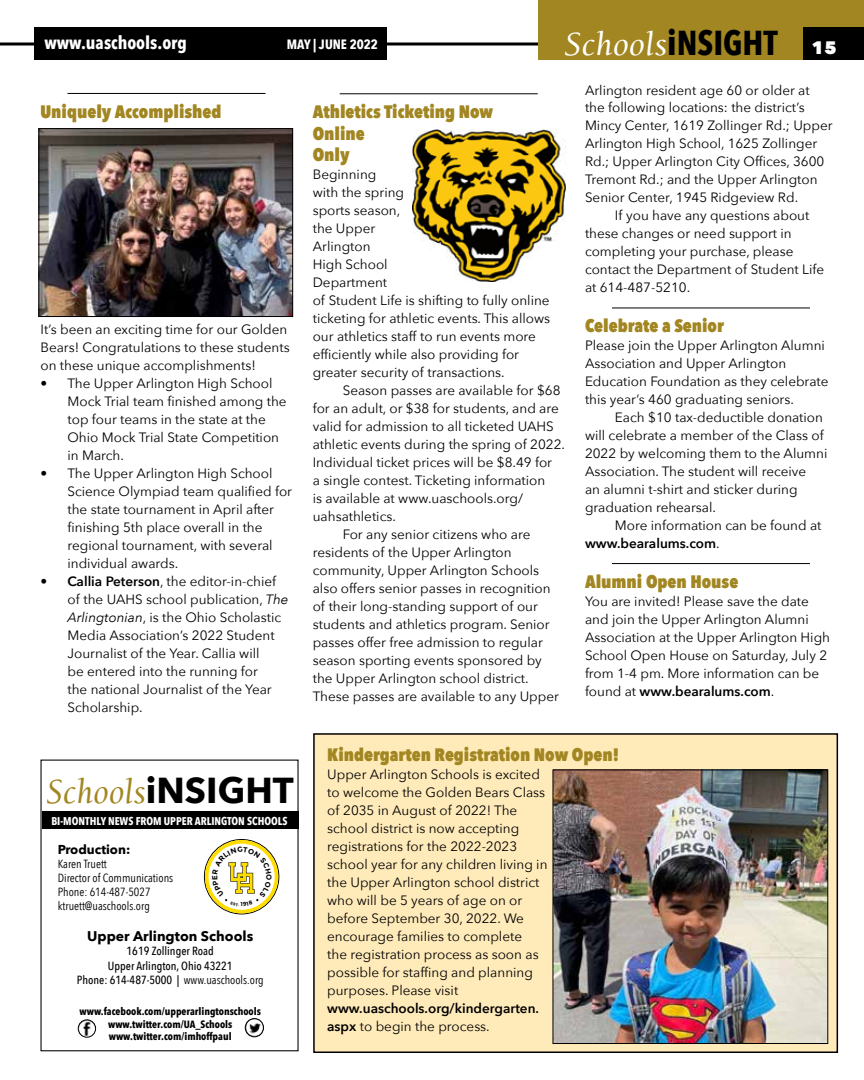
<style>
.page{position:relative;width:864px;height:1080px;background:#fff}
.page>*{position:absolute;margin:0;border:0;box-sizing:border-box;transform-origin:0 0}
.t1{font:italic 36px "Berkeley Std";color:#a18621;scale:.93 1}
.t2{font:italic 34.5px "Berkeley Std";color:#fff}
.t3{font:800 18px/21.6px "Avenir Next Condensed";color:#a18621}
.t4{font:700 18px "Avenir Next Condensed";color:#fff}
.t5{font:700 13.95px "Avenir Next";color:#000}
.t6{font:13.5px/18px "Avenir Next";color:#000}
.t7{font:600 13.5px/18px "Avenir Next";color:#000}
.t8{font:700 13.5px "Avenir Next Condensed";color:#fff}
.t9{font:700 12.9px "Avenir Next";color:#000}
.t10{font:500 11.85px/14.2px "Avenir Next Condensed";color:#000;text-align:center}
.t11{font:11.85px/14.2px "Avenir Next Condensed";color:#000}
.t12{font:700 11.25px "Avenir Next Condensed";color:#fff}
.t13{font:700 10.5px/12.6px "Avenir Next Condensed";color:#000;text-align:center}
.s1{font-family:"Avenir Next Condensed";font-weight:700;font-style:normal;color:#000}
.s2{font-family:"Avenir Next";font-weight:800;font-style:normal;font-size:18px}
.s3{font-weight:600}
.s4{font-style:italic}
.s5{font-family:"Avenir Next";font-weight:700;font-style:normal;color:#000}
.s6{font-weight:400}
</style>
<div class="page">
<hr style="left:0;top:43px;width:864px;height:3px;background:#000">
<div style="left:538px;top:0;width:326px;height:60px;background:#a18621"></div>
<div style="left:804px;top:27px;width:60px;height:33px;background:#000"></div>
<div style="left:34px;top:27px;width:353px;height:33px;background:#000"></div>
<hr style="left:68px;top:93px;width:198px;height:1px;background:#000">
<div style="left:314px;top:734px;width:523px;height:318px;background:#ffebba"></div>
<div style="left:313px;top:733px;width:525px;height:320px;border:2px solid #000"></div>
<img style="left:555px;top:772px;width:271px;height:270px">
<div style="left:553px;top:770px;width:275px;height:274px;border:1px solid #000"></div>
<img style="left:41px;top:130px;width:250px;height:185px">
<div style="left:39px;top:128px;width:254px;height:189px;border:1px solid #000"></div>
<div style="left:42px;top:811px;width:257px;height:17px;background:#000"></div>
<img style="left:245px;top:1019px;width:19px;height:18px;border-radius:9px">
<div style="left:245px;top:1018px;width:19px;height:19px;border:1px solid #000;border-radius:50%"></div>
<img style="left:78px;top:1020px;width:18px;height:17px;border-radius:9px">
<div style="left:78px;top:1020px;width:18px;height:17px;border:1px solid #000;border-radius:50%"></div>
<hr style="left:340px;top:93px;width:198px;height:1px;background:#000">
<hr style="left:612px;top:308px;width:198px;height:1px;background:#000">
<hr style="left:612px;top:563px;width:198px;height:1px;background:#000">
<img style="left:412px;top:130px;width:154px;height:151px">
<svg style="left:204px;top:839px;width:75px;height:75px"></svg>
<h3 class="t4" style="left:44px;top:32px;width:144px">www.uaschools.org</h3>
<p class="t8" style="left:287px;top:36px;width:93px">MAY | JUNE 2022</p>
<h2 class="t2" style="left:564px;top:26px;width:274px">Schools<span class="s1">iNSIGHT</span> <span class="s2">15</span></h2>
<h3 class="t3" style="left:40px;top:100px;width:183px">Uniquely Accomplished</h3>
<p class="t6" style="left:40px;top:319px;width:251px">It’s been an exciting time for our Golden<br>Bears! Congratulations to these students on these unique accomplishments!</p>
<p class="t6" style="left:68px;top:373px;width:221px;text-indent:-27px">• The Upper Arlington High School<br>Mock Trial team finished among the top four teams in the state at the<br>Ohio Mock Trial State Competition in March.</p>
<p class="t6" style="left:68px;top:463px;width:226px;text-indent:-27px">• The Upper Arlington High School<br>Science Olympiad team qualified for the state tournament in April after finishing 5th place overall in the regional tournament, with several individual awards.</p>
<p class="t6" style="left:68px;top:571px;width:223px;text-indent:-27px"><span class="s3">• Callia Peterson</span>, the editor-in-chief of the UAHS school publication, <span class="s4">The<br>Arlingtonian</span>, is the Ohio Scholastic<br>Media Association’s 2022 Student<br>Journalist of the Year. Callia will<br>be entered into the running for<br>the national Journalist of the Year<br>Scholarship.</p>
<h1 class="t1" style="left:46px;top:773px;width:268px">Schools<span class="s5">iNSIGHT</span></h1>
<p class="t12" style="left:51px;top:814px;width:238px">BI-MONTHLY NEWS FROM UPPER ARLINGTON SCHOOLS</p>
<p class="t9" style="left:58px;top:838px;width:74px">Production:</p>
<p class="t11" style="left:58px;top:856px;width:117px">Karen Truett<br>Director of Communications<br>Phone: 614-487-5027 ktruett@uaschools.org</p>
<p class="t5" style="left:87px;top:924px;width:168px">Upper Arlington Schools</p>
<p class="t10" style="left:77px;top:944px;width:188px">1619 Zollinger Road<br>Upper Arlington, Ohio 43221<br>Phone: 614-487-5000 | <span class="s6">www.uaschools.org</span></p>
<p class="t13" style="left:80px;top:1005px;width:183px">www.facebook.com/upperarlingtonschools www.twitter.com/UA_Schools www.twitter.com/imhoffpaul</p>
<h3 class="t3" style="left:313px;top:101px;width:182px">Athletics Ticketing Now<br>Online<br>Only</h3>
<p class="t6" style="left:313px;top:165px;width:239px">Beginning<br>with the spring<br>sports season,<br>the Upper<br>Arlington<br>High School<br>Department<br>of Student Life is shifting to fully online ticketing for athletic events. This allows our athletics staff to run events more efficiently while also providing for greater security of transactions.</p>
<p class="t6" style="left:343px;top:381px;width:219px">Season passes are available for $68</p>
<p class="t6" style="left:313px;top:399px;width:248px">for an adult, or $38 for students, and are</p>
<p class="t6" style="left:313px;top:417px;width:243px">valid for admission to all ticketed UAHS</p>
<p class="t6" style="left:313px;top:435px;width:254px">athletic events during the spring of 2022.</p>
<p class="t6" style="left:313px;top:453px;width:241px">Individual ticket prices will be $8.49 for</p>
<p class="t6" style="left:313px;top:471px;width:234px">a single contest. Ticketing information</p>
<p class="t6" style="left:313px;top:489px;width:212px">is available at www.uaschools.org/</p>
<p class="t6" style="left:313px;top:507px;width:85px">uahsathletics.</p>
<p class="t6" style="left:343px;top:525px;width:189px">For any senior citizens who are</p>
<p class="t6" style="left:313px;top:543px;width:200px">residents of the Upper Arlington</p>
<p class="t6" style="left:313px;top:561px;width:228px">community, Upper Arlington Schools</p>
<p class="t6" style="left:313px;top:579px;width:239px">also offers senior passes in recognition</p>
<p class="t6" style="left:313px;top:597px;width:227px">of their long-standing support of our</p>
<p class="t6" style="left:313px;top:615px;width:239px">students and athletics program. Senior</p>
<p class="t6" style="left:313px;top:633px;width:232px">passes offer free admission to regular</p>
<p class="t6" style="left:313px;top:651px;width:231px">season sporting events sponsored by</p>
<p class="t6" style="left:313px;top:669px;width:217px">the Upper Arlington school district.</p>
<p class="t6" style="left:313px;top:687px;width:248px">These passes are available to any Upper</p>
<p class="t6" style="left:585px;top:80px;width:226px">Arlington resident age 60 or older at</p>
<p class="t6" style="left:585px;top:98px;width:221px">the following locations: the district’s</p>
<p class="t6" style="left:585px;top:116px;width:249px">Mincy Center, 1619 Zollinger Rd.; Upper</p>
<p class="t6" style="left:585px;top:134px;width:234px">Arlington High School, 1625 Zollinger</p>
<p class="t6" style="left:585px;top:152px;width:241px">Rd.; Upper Arlington City Offices, 3600</p>
<p class="t6" style="left:585px;top:170px;width:234px">Tremont Rd.; and the Upper Arlington</p>
<p class="t6" style="left:585px;top:188px;width:215px">Senior Center, 1945 Ridgeview Rd.</p>
<p class="t6" style="left:615px;top:206px;width:196px">If you have any questions about</p>
<p class="t6" style="left:585px;top:224px;width:208px">these changes or need support in</p>
<p class="t6" style="left:585px;top:242px;width:210px">completing your purchase, please</p>
<p class="t6" style="left:585px;top:260px;width:241px">contact the Department of Student Life</p>
<p class="t6" style="left:585px;top:278px;width:107px">at 614-487-5210.</p>
<h3 class="t3" style="left:585px;top:315px;width:140px">Celebrate a Senior</h3>
<p class="t6" style="left:585px;top:336px;width:245px">Please join the Upper Arlington Alumni Association and Upper Arlington Education Foundation as they celebrate this year’s 460 graduating seniors.</p>
<p class="t6" style="left:585px;top:408px;width:244px;text-indent:30px">Each $10 tax-deductible donation will celebrate a member of the Class of 2022 by welcoming them to the Alumni Association. The student will receive<br>an alumni t-shirt and sticker during graduation rehearsal.</p>
<p class="t6" style="left:585px;top:516px;width:238px;text-indent:30px">More information can be found at <span class="s3">www.bearalums.com</span>.</p>
<h3 class="t3" style="left:585px;top:570px;width:155px">Alumni Open House</h3>
<p class="t6" style="left:585px;top:591px;width:247px">You are invited! Please save the date and join the Upper Arlington Alumni Association at the Upper Arlington High School Open House on Saturday, July 2 from 1-4 pm. More information can be found at <span class="s3">www.bearalums.com</span>.</p>
<h3 class="t3" style="left:327px;top:743px;width:293px">Kindergarten Registration Now Open!</h3>
<p class="t6" style="left:327px;top:764px;width:222px">Upper Arlington Schools is excited to welcome the Golden Bears Class of 2035 in August of 2022! The school district is now accepting registrations for the 2022-2023 school year for any children living in the Upper Arlington school district who will be 5 years of age on or before September 30, 2022. We encourage families to complete<br>the registration process as soon as possible for staffing and planning purposes. Please visit</p>
<p class="t7" style="left:327px;top:999px;width:213px">www.uaschools.org/kindergarten. aspx <span class="s6">to begin the process.</span></p>
</div>
